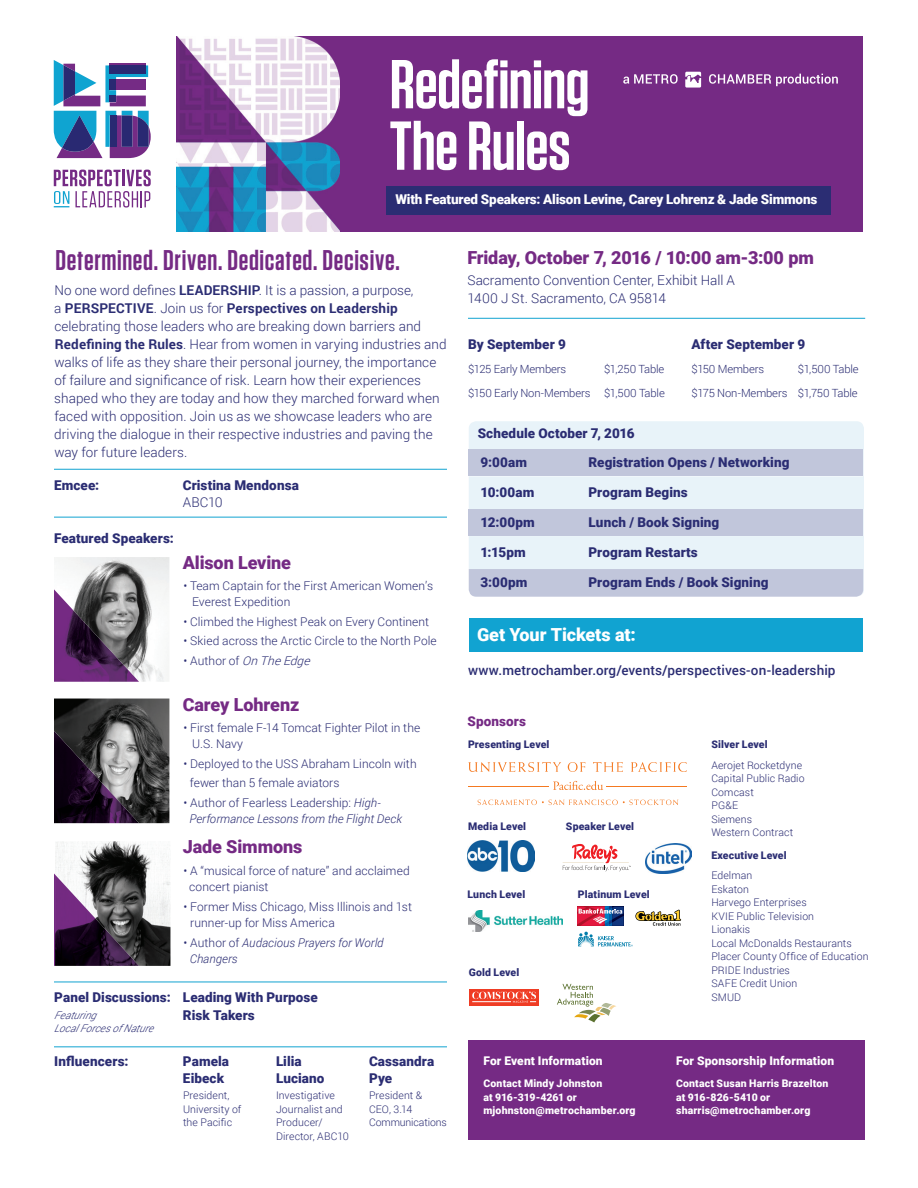
<style>
.page{position:relative;width:918px;height:1188px;background:#fff}
.page>*{position:absolute;margin:0;border:0;box-sizing:border-box;transform-origin:0 0}
.t1{font:600 69px/61.5px "Tungsten";letter-spacing:-.01em;color:#fff}
.t2{font:600 28.5px "Tungsten";letter-spacing:.025em;color:#752a84}
.t3{font:900 18px "Roboto";letter-spacing:-.005em;color:#752a84}
.t4{font:900 18px "Roboto";letter-spacing:-.005em;color:#fff}
.t5{font:300 13.5px/18px "Roboto";letter-spacing:.005em;color:#2b2d73}
.t6{font:900 13.5px/16.5px "Roboto";letter-spacing:.01em;color:#2b2d73}
.t7{font:900 13.5px "Roboto";letter-spacing:-.015em;color:#fff}
.t8{font:500 13.5px "Roboto";letter-spacing:.01em;color:#2b2d73}
.t9{font:900 13.5px "Roboto";letter-spacing:.01em;color:#752a84}
.t10{font:300 12px/16.5px "Roboto";letter-spacing:.005em;color:#2b2d73}
.t11{font:italic 300 12px/16.5px "Roboto";letter-spacing:.005em;color:#2b2d73}
.t12{font:900 12px "Roboto";letter-spacing:.01em;color:#fff}
.t13{font:300 11.25px/24px "Roboto";letter-spacing:-.01em;color:#2b2d73}
.t14{font:300 10.5px/13.5px "Roboto";letter-spacing:.01em;color:#2b2d73}
.t15{font:900 10.5px/13.5px "Roboto";letter-spacing:.015em;color:#fff}
.t16{font:900 10.5px "Roboto";letter-spacing:.015em;color:#2b2d73}
.t17{font:italic 300 10.5px/12.6px "Roboto";color:#2b2d73}
.s1{font-weight:700}
.s2{font-style:italic}
.s3{font-style:normal}
</style>
<div class="page">
<img style="left:54px;top:699px;width:115px;height:124px">
<img style="left:55px;top:841px;width:115px;height:125px">
<div style="left:468px;top:1040px;width:396px;height:100px;background:#752a84"></div>
<div style="left:469px;top:421px;width:395px;height:171px;background:#e8f3f9"></div>
<div style="left:469px;top:450px;width:394px;height:26px;background:#c1c6db"></div>
<div style="left:469px;top:509px;width:394px;height:27px;background:#c1c6db"></div>
<div style="left:469px;top:569px;width:394px;height:28px;background:#c1c6db"></div>
<hr style="left:468px;top:318px;width:397px;height:1px;background:#11a3d1">
<hr style="left:54px;top:982px;width:393px;height:1px;background:#11a3d1">
<hr style="left:54px;top:469px;width:393px;height:1px;background:#11a3d1">
<hr style="left:54px;top:517px;width:393px;height:1px;background:#11a3d1">
<hr style="left:54px;top:1046px;width:393px;height:1px;background:#11a3d1">
<svg style="left:54px;top:170px;width:97px;height:38px"></svg>
<svg style="left:54px;top:60px;width:97px;height:98px"></svg>
<div style="left:116px;top:79px;width:30px;height:11px;background:#752b85"></div>
<div style="left:110px;top:79px;width:6px;height:11px;background:#292972"></div>
<hr style="left:110px;top:63px;width:36px;height:2px;background:#752b85">
<div style="left:110px;top:65px;width:36px;height:9px;background:#292972"></div>
<div style="left:177px;top:36px;width:686px;height:195px;background:#752a84"></div>
<img style="left:177px;top:36px;width:163px;height:195px">
<svg style="left:623px;top:72px;width:215px;height:16px"></svg>
<div style="left:387px;top:186px;width:444px;height:29px;background:#2b2d73"></div>
<img style="left:54px;top:731px;width:43px;height:46px">
<img style="left:54px;top:777px;width:85px;height:46px">
<svg style="left:54px;top:873px;width:1px;height:93px"></svg>
<img style="left:55px;top:875px;width:84px;height:91px">
<svg style="left:563px;top:844px;width:68px;height:27px"></svg>
<img style="left:646px;top:844px;width:45px;height:30px">
<img style="left:469px;top:910px;width:93px;height:22px">
<svg style="left:635px;top:910px;width:46px;height:16px"></svg>
<svg style="left:578px;top:932px;width:55px;height:14px"></svg>
<div style="left:469px;top:989px;width:70px;height:17px;background:#ef3c24"></div>
<svg style="left:472px;top:991px;width:64px;height:12px"></svg>
<svg style="left:468px;top:762px;width:93px;height:10px"></svg>
<svg style="left:568px;top:762px;width:17px;height:10px"></svg>
<svg style="left:593px;top:762px;width:30px;height:10px"></svg>
<svg style="left:631px;top:762px;width:56px;height:10px"></svg>
<hr style="left:468px;top:786px;width:81px;height:1px;background:#f47921">
<hr style="left:607px;top:786px;width:80px;height:1px;background:#f47921">
<svg style="left:553px;top:781px;width:50px;height:9px"></svg>
<svg style="left:478px;top:800px;width:200px;height:5px"></svg>
<img style="left:467px;top:840px;width:67px;height:31px">
<img style="left:62px;top:557px;width:107px;height:125px">
<img style="left:54px;top:589px;width:85px;height:93px">
<svg style="left:577px;top:907px;width:47px;height:19px"></svg>
<div style="left:469px;top:619px;width:394px;height:33px;background:#11a3d1"></div>
<svg style="left:557px;top:984px;width:59px;height:38px"></svg>
<h1 class="t1" style="left:390px;top:55px;width:201px">Redefining<br>The Rules</h1>
<p class="t7" style="left:395px;top:190px;width:423px">With Featured Speakers: Alison Levine, Carey Lohrenz &amp; Jade Simmons</p>
<h2 class="t2" style="left:55px;top:245px;width:346px">Determined. Driven. Dedicated. Decisive.</h2>
<p class="t5" style="left:54px;top:281px;width:394px">No one word defines <span class="s1">LEADERSHIP</span>. It is a passion, a purpose,<br>a <span class="s1">PERSPECTIVE</span>. Join us for <span class="s1">Perspectives on Leadership </span>celebrating those leaders who are breaking down barriers and <span class="s1">Redefining the Rules</span>. Hear from women in varying industries and walks of life as they share their personal journey, the importance of failure and significance of risk. Learn how their experiences shaped who they are today and how they marched forward when faced with opposition. Join us as we showcase leaders who are driving the dialogue in their respective industries and paving the way for future leaders.</p>
<p class="t6" style="left:54px;top:477px;width:47px">Emcee:</p>
<p class="t6" style="left:183px;top:477px;width:118px">Cristina Mendonsa</p>
<p class="t5" style="left:183px;top:493px;width:42px">ABC10</p>
<p class="t6" style="left:54px;top:530px;width:121px">Featured Speakers:</p>
<h3 class="t3" style="left:183px;top:550px;width:110px">Alison Levine</h3>
<p class="t10" style="left:192px;top:577px;width:243px;text-indent:-9px">• Team Captain for the First American Women’s<br>Everest Expedition</p>
<p class="t10" style="left:184px;top:613px;width:247px">• Climbed the Highest Peak on Every Continent</p>
<p class="t10" style="left:184px;top:633px;width:255px">• Skied across the Arctic Circle to the North Pole</p>
<p class="t10" style="left:184px;top:652px;width:132px">• A u t h o r o f <span class="s2">OnTheEdge</span></p>
<p class="t6" style="left:54px;top:988px;width:118px">Panel Discussions:</p>
<p class="t17" style="left:54px;top:1009px;width:104px">Featuring<br>LocalForcesof Nature</p>
<p class="t6" style="left:54px;top:1053px;width:76px">Influencers:</p>
<h3 class="t3" style="left:183px;top:692px;width:118px">Carey Lohrenz</h3>
<p class="t10" style="left:192px;top:719px;width:230px;text-indent:-9px">• First female F-14 Tomcat Fighter Pilot in the<br>U.S. Navy</p>
<p class="t10" style="left:190px;top:753px;width:228px;line-height:19.5px;text-indent:-6px">• Deployed to the USS Abraham Lincoln with fewer than 5 female aviators</p>
<p class="t11" style="left:189px;top:794px;width:214px;text-indent:-6px"><span class="s3">• Author of Fearless Leadership:</span> High-<br>Performance Lessons from the Flight Deck</p>
<p class="t10" style="left:189px;top:862px;width:222px;text-indent:-6px">• A “musical force of nature” and acclaimed concert pianist</p>
<p class="t10" style="left:190px;top:898px;width:223px;text-indent:-7px">• Former Miss Chicago, Miss Illinois and 1st runner-up for Miss America</p>
<p class="t11" style="left:190px;top:934px;width:195px;text-indent:-6px"><span class="s3">• Author of</span> Audacious Prayers for World<br>Changers</p>
<h3 class="t3" style="left:183px;top:834px;width:121px">Jade Simmons</h3>
<p class="t6" style="left:183px;top:987px;width:136px;line-height:18px">Leading With Purpose<br>Risk Takers</p>
<p class="t6" style="left:183px;top:1053px;width:48px">Pamela<br>Eibeck</p>
<p class="t14" style="left:183px;top:1089px;width:60px">President,<br>University of the Pacific</p>
<p class="t6" style="left:276px;top:1053px;width:50px">Lilia<br>Luciano</p>
<p class="t14" style="left:276px;top:1089px;width:74px">Investigative<br>Journalist and<br>Producer/<br>Director, ABC10</p>
<p class="t6" style="left:369px;top:1053px;width:67px">Cassandra<br>Pye</p>
<p class="t14" style="left:369px;top:1089px;width:79px">President &amp;<br>CEO, 3.14<br>Communications</p>
<h3 class="t3" style="left:467px;top:245px;width:348px">Friday, October 7, 2016 / 10:00 am-3:00 pm</h3>
<p class="t5" style="left:467px;top:270px;width:269px">Sacramento Convention Center, Exhibit Hall A<br>1400 J St. Sacramento, CA 95814</p>
<p class="t6" style="left:468px;top:335px;width:99px">By September 9</p>
<p class="t13" style="left:468px;top:356px;width:124px">$125 Early Members $150 Early Non-Members</p>
<p class="t6" style="left:692px;top:335px;width:115px">After September 9</p>
<p class="t13" style="left:692px;top:356px;width:97px">$150 Members $175 Non-Members</p>
<p class="t13" style="left:604px;top:356px;width:62px">$1,250 Table $1,500 Table</p>
<p class="t13" style="left:798px;top:356px;width:62px">$1,500 Table $1,750 Table</p>
<p class="t6" style="left:478px;top:424px;width:158px">Schedule October 7, 2016</p>
<p class="t6" style="left:481px;top:454px;width:48px">9:00am</p>
<p class="t6" style="left:589px;top:454px;width:203px">Registration Opens / Networking</p>
<p class="t6" style="left:481px;top:484px;width:55px">10:00am</p>
<p class="t6" style="left:589px;top:484px;width:101px">Program Begins</p>
<p class="t6" style="left:481px;top:514px;width:56px">12:00pm</p>
<p class="t6" style="left:589px;top:514px;width:132px">Lunch / Book Signing</p>
<p class="t6" style="left:481px;top:544px;width:47px">1:15pm</p>
<p class="t6" style="left:589px;top:544px;width:111px">Program Restarts</p>
<p class="t6" style="left:481px;top:574px;width:49px">3:00pm</p>
<p class="t6" style="left:589px;top:574px;width:182px">Program Ends / Book Signing</p>
<h3 class="t4" style="left:477px;top:622px;width:160px">Get Your Tickets at:</h3>
<p class="t8" style="left:468px;top:661px;width:369px">www.metrochamber.org/events/perspectives-on-leadership</p>
<p class="t9" style="left:467px;top:711px;width:60px">Sponsors</p>
<p class="t16" style="left:468px;top:737px;width:83px">Presenting Level</p>
<p class="t16" style="left:468px;top:819px;width:60px">Media Level</p>
<p class="t16" style="left:566px;top:819px;width:70px">Speaker Level</p>
<p class="t16" style="left:467px;top:887px;width:59px">Lunch Level</p>
<p class="t16" style="left:578px;top:887px;width:73px">Platinum Level</p>
<p class="t16" style="left:469px;top:964px;width:52px">Gold Level</p>
<p class="t12" style="left:483px;top:1052px;width:121px">For Event Information</p>
<p class="t15" style="left:483px;top:1076px;width:154px">Contact Mindy Johnston<br>at 916-319-4261 or mjohnston@metrochamber.org</p>
<p class="t16" style="left:711px;top:737px;width:58px">Silver Level</p>
<p class="t14" style="left:711px;top:758px;width:95px">Aerojet Rocketdyne<br>Capital Public Radio<br>Comcast<br>PG&amp;E<br>Siemens<br>Western Contract</p>
<p class="t14" style="left:711px;top:869px;width:159px">Edelman<br>Eskaton<br>Harvego Enterprises<br>KVIE Public Television<br>Lionakis<br>Local McDonalds Restaurants<br>Placer County Office of Education<br>PRIDE Industries<br>SAFE Credit Union<br>SMUD</p>
<p class="t16" style="left:711px;top:848px;width:77px">Executive Level</p>
<p class="t12" style="left:676px;top:1052px;width:160px">For Sponsorship Information</p>
<p class="t15" style="left:676px;top:1076px;width:154px">Contact Susan Harris Brazelton at 916-826-5410 or sharris@metrochamber.org</p>
</div>
